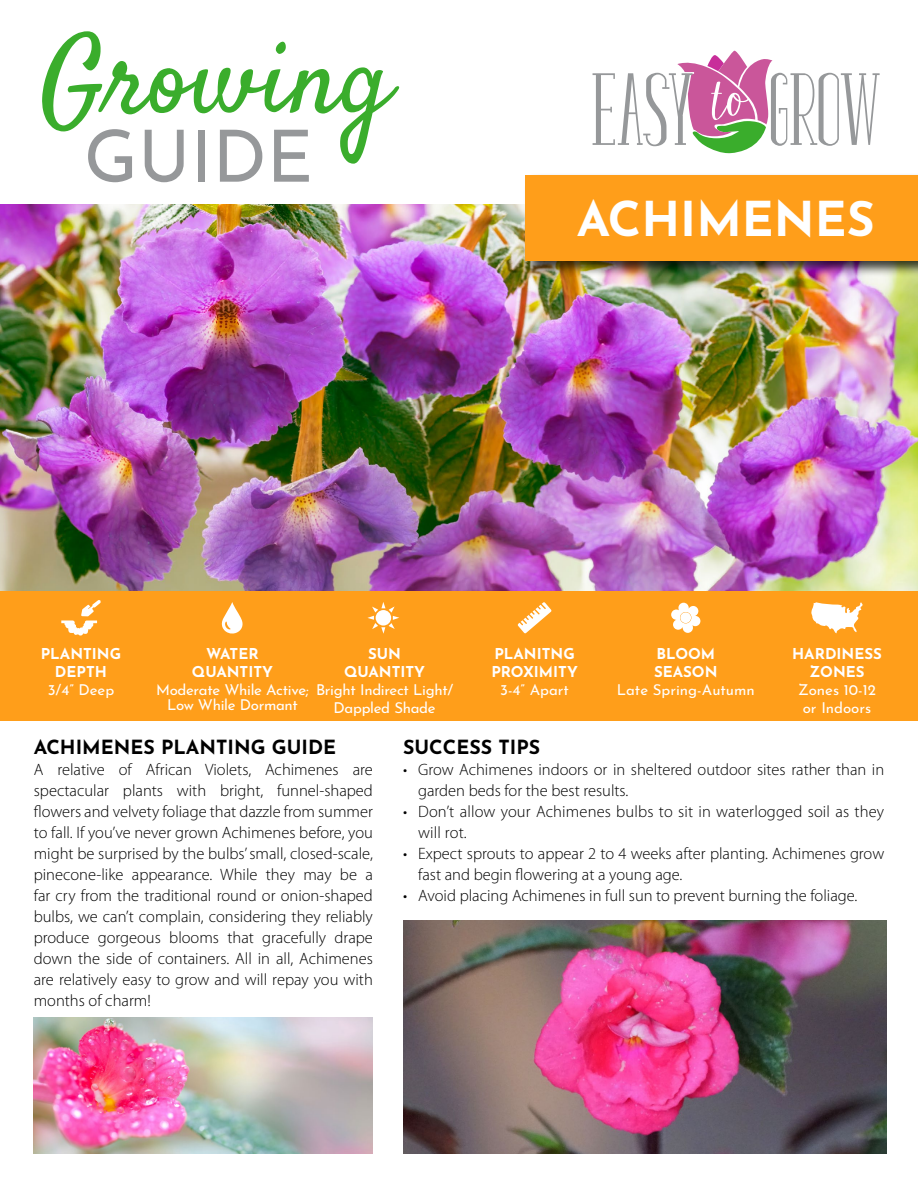
<style>
.page{position:relative;width:918px;height:1188px;background:#fff}
.page>*{position:absolute;margin:0;border:0;box-sizing:border-box;transform-origin:0 0}
.t1{font:107.85px "Satisfy";color:#3aad2c}
.t2{font:71.85px "Josefin Sans";color:#96989a}
.t3{font:700 48px "Josefin Sans";color:#fff}
.t4{font:700 19.5px "Josefin Sans";color:#000}
.t5{font:300 16.5px/21px "Myriad Pro";color:#000}
.t6{font:15px/15px "Josefin Sans";letter-spacing:-.02em;color:#fff;text-align:center}
.t7{font:700 15px/18px "Josefin Sans";color:#fff;text-align:center}
.t8{font:15px/18px "Josefin Sans";color:#fff;text-align:center}
</style>
<div class="page">
<svg style="left:593px;top:51px;width:287px;height:103px"></svg>
<img style="left:0;top:204px;width:918px;height:387px">
<div style="left:523px;top:172px;width:395px;height:104px;background:#000;opacity:.75"></div>
<div style="left:525px;top:175px;width:393px;height:85px;background:#ff9e1a"></div>
<div style="left:0;top:591px;width:918px;height:129px;background:#ff9e1a"></div>
<svg style="left:61px;top:600px;width:40px;height:36px"></svg>
<svg style="left:221px;top:602px;width:22px;height:32px"></svg>
<svg style="left:367px;top:602px;width:32px;height:32px"></svg>
<div style="left:376px;top:610px;width:15px;height:16px;background:#fff;border-radius:50%"></div>
<svg style="left:518px;top:602px;width:34px;height:31px"></svg>
<svg style="left:671px;top:603px;width:29px;height:30px"></svg>
<div style="left:680px;top:612px;width:11px;height:11px;background:#fff;border-radius:50%"></div>
<svg style="left:811px;top:602px;width:52px;height:31px"></svg>
<img style="left:34px;top:1017px;width:339px;height:137px">
<img style="left:403px;top:920px;width:484px;height:234px">
<h1 class="t1" style="left:40px;top:10px;width:352px">Growing</h1>
<h2 class="t2" style="left:84px;top:97px;width:231px">GUIDE</h2>
<h3 class="t3" style="left:577px;top:176px;width:299px">ACHIMENES</h3>
<p class="t7" style="left:41px;top:643px;width:82px">PLANTING<br>DEPTH</p>
<p class="t6" style="left:48px;top:681px;width:68px">3/4” Deep</p>
<p class="t7" style="left:192px;top:643px;width:83px">WATER<br>QUANTITY</p>
<p class="t6" style="left:156px;top:681px;width:154px">Moderate While Active;<br>Low While Dormant</p>
<p class="t7" style="left:344px;top:643px;width:83px">SUN<br>QUANTITY</p>
<p class="t6" style="left:316px;top:679px;width:139px;line-height:18px">Bright Indirect Light/<br>Dappled Shade</p>
<p class="t7" style="left:491px;top:643px;width:88px;text-align:left">PLANITNG<br>PROXIMITY</p>
<p class="t6" style="left:500px;top:681px;width:70px">3-4” Apart</p>
<p class="t7" style="left:654px;top:643px;width:65px;text-align:left">BLOOM<br>SEASON</p>
<p class="t8" style="left:617px;top:679px;width:139px">Late Spring-Autumn</p>
<p class="t7" style="left:792px;top:643px;width:91px">HARDINESS<br>ZONES</p>
<p class="t8" style="left:798px;top:679px;width:79px">Zones 10-12 or Indoors</p>
<p class="t4" style="left:34px;top:730px;width:304px">ACHIMENES PLANTING GUIDE</p>
<p class="t5" style="left:34px;top:760px;width:341px;text-align:justify">A relative of African Violets, Achimenes are spectacular plants with bright, funnel-shaped flowers and velvety foliage that dazzle from summer to fall. If you’ve never grown Achimenes before, you might be surprised by the bulbs’ small, closed-scale, pinecone-like appearance. While they may be a far cry from the traditional round or onion-shaped bulbs, we can’t complain, considering they reliably produce gorgeous blooms that gracefully drape down the side of containers. All in all, Achimenes are relatively easy to grow and will repay you with months of charm!</p>
<p class="t4" style="left:403px;top:730px;width:139px">SUCCESS TIPS</p>
<p class="t5" style="left:418px;top:760px;width:468px;text-indent:-15px">• Grow Achimenes indoors or in sheltered outdoor sites rather than in garden beds for the best results.</p>
<p class="t5" style="left:418px;top:802px;width:468px;text-indent:-15px">• Don’t allow your Achimenes bulbs to sit in waterlogged soil as they will rot.</p>
<p class="t5" style="left:418px;top:844px;width:468px;text-indent:-15px">• Expect sprouts to appear 2 to 4 weeks after planting. Achimenes grow fast and begin flowering at a young age.</p>
<p class="t5" style="left:403px;top:886px;width:456px">• Avoid placing Achimenes in full sun to prevent burning the foliage.</p>
</div>
